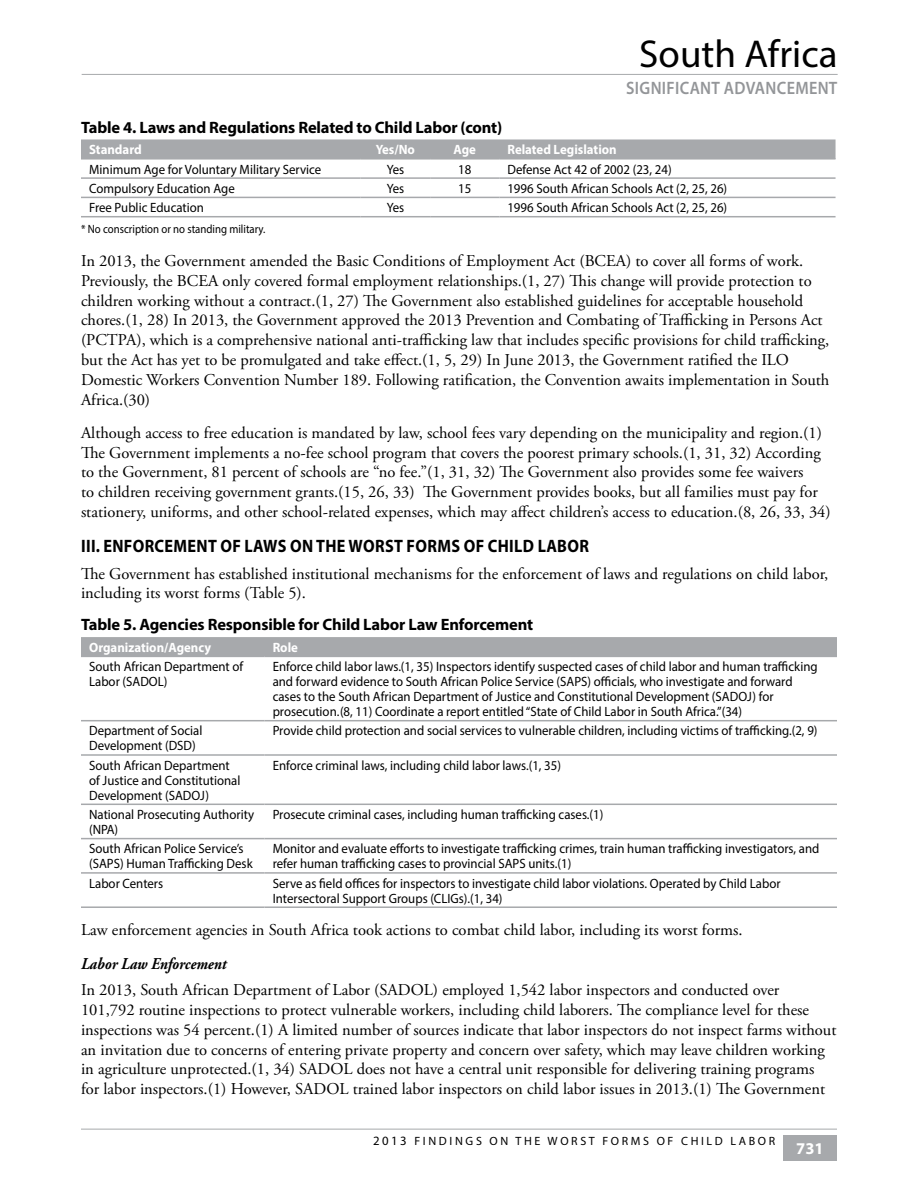
<style>
.page{position:relative;width:918px;height:1188px;background:#fff}
.page>*{position:absolute;margin:0;border:0;box-sizing:border-box;transform-origin:0 0}
.t1{font:39px "Myriad Pro";color:#000}
.H1-MAIN_HEADS{font:700 18px "Myriad Pro";letter-spacing:.02em;color:#000;scale:.9 1}
.t2{font:600 18px "Myriad Pro";letter-spacing:.02em;color:#939598;scale:.9 1}
.t3{font:16.5px/19.8px "Adobe Garamond Pro";color:#000}
.TABLE_TITLES{font:700 16.5px "Myriad Pro";letter-spacing:-.01em;color:#000}
.H2-SUBHEADS{font:italic 700 16.5px "Adobe Garamond Pro";color:#000;scale:.9 1}
.t4{font:700 16.5px "Myriad Pro";color:#fff}
.TABLE_TEXT{font:13.5px/15px "Myriad Pro";color:#000;scale:.95 1}
.TABLE_TEXT-2{font:700 13.5px "Myriad Pro";color:#fff;scale:.95 1}
.TABLE_SOURCES{font:12px "Myriad Pro";letter-spacing:.22em;color:#000}
.TABLE_SOURCES-2{font:12px "Myriad Pro";color:#000;scale:.9 1}
.s1{font-size:12.75px}
</style>
<div class="page">
<hr style="left:82px;top:74px;width:756px;height:1px;background:#a7a9ac">
<div style="left:783px;top:1136px;width:54px;height:25px;background:#a7a9ac"></div>
<hr style="left:81px;top:1129px;width:756px;height:1px;background:#a7a9ac">
<div style="left:81px;top:139px;width:755px;height:19px;background:#a7a9ac"></div>
<hr style="left:81px;top:158px;width:280px;height:2px;background:#a7a9ac">
<hr style="left:361px;top:158px;width:69px;height:2px;background:#a7a9ac">
<hr style="left:430px;top:158px;width:69px;height:2px;background:#a7a9ac">
<hr style="left:499px;top:158px;width:337px;height:2px;background:#a7a9ac">
<hr style="left:81px;top:177px;width:280px;height:2px;background:#a7a9ac">
<hr style="left:361px;top:177px;width:69px;height:2px;background:#a7a9ac">
<hr style="left:430px;top:177px;width:69px;height:2px;background:#a7a9ac">
<hr style="left:499px;top:177px;width:337px;height:2px;background:#a7a9ac">
<hr style="left:81px;top:197px;width:280px;height:1px;background:#a7a9ac">
<hr style="left:361px;top:197px;width:69px;height:1px;background:#a7a9ac">
<hr style="left:430px;top:197px;width:69px;height:1px;background:#a7a9ac">
<hr style="left:499px;top:197px;width:337px;height:1px;background:#a7a9ac">
<hr style="left:81px;top:216px;width:280px;height:1px;background:#a7a9ac">
<hr style="left:361px;top:216px;width:69px;height:1px;background:#a7a9ac">
<hr style="left:430px;top:216px;width:69px;height:1px;background:#a7a9ac">
<hr style="left:499px;top:216px;width:337px;height:1px;background:#a7a9ac">
<div style="left:81px;top:637px;width:756px;height:19px;background:#a7a9ac"></div>
<hr style="left:81px;top:656px;width:184px;height:1px;background:#a7a9ac">
<hr style="left:265px;top:656px;width:572px;height:1px;background:#a7a9ac">
<hr style="left:81px;top:720px;width:184px;height:1px;background:#a7a9ac">
<hr style="left:265px;top:720px;width:572px;height:1px;background:#a7a9ac">
<hr style="left:81px;top:754px;width:184px;height:2px;background:#a7a9ac">
<hr style="left:265px;top:754px;width:572px;height:2px;background:#a7a9ac">
<hr style="left:81px;top:804px;width:184px;height:1px;background:#a7a9ac">
<hr style="left:265px;top:804px;width:572px;height:1px;background:#a7a9ac">
<hr style="left:81px;top:838px;width:184px;height:1px;background:#a7a9ac">
<hr style="left:265px;top:838px;width:572px;height:1px;background:#a7a9ac">
<hr style="left:81px;top:872px;width:184px;height:2px;background:#a7a9ac">
<hr style="left:265px;top:872px;width:572px;height:2px;background:#a7a9ac">
<hr style="left:81px;top:906px;width:184px;height:2px;background:#a7a9ac">
<hr style="left:265px;top:906px;width:572px;height:2px;background:#a7a9ac">
<h1 class="t1" style="left:639px;top:30px;width:200px">South Africa</h1>
<p class="t2" style="left:626px;top:77px;width:236px">SIGNIFICANT ADVANCEMENT</p>
<h4 class="TABLE_TITLES" style="left:81px;top:116px;width:423px">Table 4. Laws and Regulations Related to Child Labor (cont)</h4>
<p class="TABLE_TEXT-2" style="left:89px;top:141px;width:57px">Standard</p>
<p class="TABLE_TEXT-2" style="left:376px;top:141px;width:43px">Yes/No</p>
<p class="TABLE_TEXT-2" style="left:453px;top:141px;width:25px">Age</p>
<p class="TABLE_TEXT-2" style="left:507px;top:141px;width:117px">Related Legislation</p>
<p class="TABLE_TEXT" style="left:89px;top:161px;width:246px">Minimum Age for Voluntary Military Service</p>
<p class="TABLE_TEXT" style="left:387px;top:161px;width:20px">Yes</p>
<p class="TABLE_TEXT" style="left:458px;top:161px;width:15px">18</p>
<p class="TABLE_TEXT" style="left:507px;top:161px;width:174px">Defense Act 42 of 2002 (23, 24)</p>
<p class="TABLE_TEXT" style="left:89px;top:181px;width:155px">Compulsory Education Age</p>
<p class="TABLE_TEXT" style="left:387px;top:181px;width:20px">Yes</p>
<p class="TABLE_TEXT" style="left:458px;top:181px;width:15px">15</p>
<p class="TABLE_TEXT" style="left:507px;top:181px;width:233px">1996 South African Schools Act (2, 25, 26)</p>
<p class="TABLE_TEXT" style="left:89px;top:200px;width:122px">Free Public Education</p>
<p class="TABLE_TEXT" style="left:387px;top:200px;width:20px">Yes</p>
<p class="TABLE_TEXT" style="left:507px;top:200px;width:233px">1996 South African Schools Act (2, 25, 26)</p>
<p class="TABLE_SOURCES-2" style="left:81px;top:221px;width:207px">* No conscription or no standing military.</p>
<p class="t3" style="left:81px;top:251px;width:750px">In 2013, the Government amended the Basic Conditions of Employment Act (BCEA) to cover all forms of work.<br>Previously, the BCEA only covered formal employment relationships.(1, 27) This change will provide protection to children working without a contract.(1, 27) The Government also established guidelines for acceptable household chores.(1, 28) In 2013, the Government approved the 2013 Prevention and Combating of Trafficking in Persons Act (PCTPA), which is a comprehensive national anti-trafficking law that includes specific provisions for child trafficking, but the Act has yet to be promulgated and take effect.(1, 5, 29) In June 2013, the Government ratified the ILO Domestic Workers Convention Number 189. Following ratification, the Convention awaits implementation in South Africa.(30)</p>
<p class="t3" style="left:81px;top:423px;width:751px">Although access to free education is mandated by law, school fees vary depending on the municipality and region.(1)<br>The Government implements a no-fee school program that covers the poorest primary schools.(1, 31, 32) According to the Government, 81 percent of schools are “no fee.”(1, 31, 32) The Government also provides some fee waivers<br>to children receiving government grants.(15, 26, 33) The Government provides books, but all families must pay for stationery, uniforms, and other school-related expenses, which may affect children’s access to education.(8, 26, 33, 34)</p>
<h2 class="H1-MAIN_HEADS" style="left:81px;top:534px;width:566px">III. ENFORCEMENT OF LAWS ON THE WORST FORMS OF CHILD LABOR</h2>
<p class="t3" style="left:81px;top:564px;width:749px">The Government has established institutional mechanisms for the enforcement of laws and regulations on child labor, including its worst forms (Table 5).</p>
<h4 class="TABLE_TITLES" style="left:81px;top:614px;width:454px">Table 5. Agencies Responsible for Child Labor Law Enforcement</h4>
<p class="TABLE_TEXT-2" style="left:89px;top:638px;width:130px">Organization/Agency</p>
<p class="TABLE_TEXT-2" style="left:273px;top:638px;width:28px">Role</p>
<p class="TABLE_TEXT" style="left:89px;top:659px;width:164px">South African Department of<br>Labor (SADOL)</p>
<p class="TABLE_TEXT" style="left:273px;top:659px;width:575px">Enforce child labor laws.(1, 35) Inspectors identify suspected cases of child labor and human trafficking and forward evidence to South African Police Service (SAPS) officials, who investigate and forward cases to the South African Department of Justice and Constitutional Development (SADOJ) for prosecution.(8, 11) Coordinate a report entitled “State of Child Labor in South Africa.”(34)</p>
<p class="TABLE_TEXT" style="left:89px;top:723px;width:121px">Department of Social<br>Development (DSD)</p>
<p class="TABLE_TEXT" style="left:273px;top:723px;width:575px">Provide child protection and social services to vulnerable children, including victims of trafficking.(2, 9)</p>
<p class="TABLE_TEXT" style="left:89px;top:757px;width:161px">South African Department of Justice and Constitutional<br>Development (SADOJ)</p>
<p class="TABLE_TEXT" style="left:273px;top:757px;width:305px">Enforce criminal laws, including child labor laws.(1, 35)</p>
<p class="TABLE_TEXT" style="left:89px;top:807px;width:175px">National Prosecuting Authority (NPA)</p>
<p class="TABLE_TEXT" style="left:273px;top:807px;width:350px">Prosecute criminal cases, including human trafficking cases.(1)</p>
<p class="TABLE_TEXT" style="left:89px;top:841px;width:174px">South African Police Service’s (SAPS) Human Trafficking Desk</p>
<p class="TABLE_TEXT" style="left:273px;top:841px;width:577px">Monitor and evaluate efforts to investigate trafficking crimes, train human trafficking investigators, and refer human trafficking cases to provincial SAPS units.(1)</p>
<p class="TABLE_TEXT" style="left:89px;top:875px;width:80px">Labor Centers</p>
<p class="TABLE_TEXT" style="left:273px;top:875px;width:536px">Serve as field offices for inspectors to investigate child labor violations. Operated by Child Labor<br>Intersectoral Support Groups (CLIGs).(1, 34)</p>
<p class="t3" style="left:81px;top:921px;width:663px">Law enforcement agencies in South Africa took actions to combat child labor, including its worst forms.</p>
<h3 class="H2-SUBHEADS" style="left:81px;top:954px;width:163px">Labor Law Enforcement</h3>
<p class="t3" style="left:81px;top:981px;width:757px">In 2013, South African Department of Labor (SADOL) employed 1,542 labor inspectors and conducted over 101,792 routine inspections to protect vulnerable workers, including child laborers. The compliance level for these inspections was 54 percent.(1) A limited number of sources indicate that labor inspectors do not inspect farms without an invitation due to concerns of entering private property and concern over safety, which may leave children working in agriculture unprotected.(1, 34) SADOL does not have a central unit responsible for delivering training programs for labor inspectors.(1) However, SADOL trained labor inspectors on child labor issues in 2013.(1) The Government</p>
<p class="TABLE_SOURCES" style="left:373px;top:1134px;width:404px"><span class="s1">2013</span> FINDINGS ON THE WORST FORMS OF CHILD LABOR</p>
<p class="t4" style="left:796px;top:1138px;width:29px">731</p>
</div>
